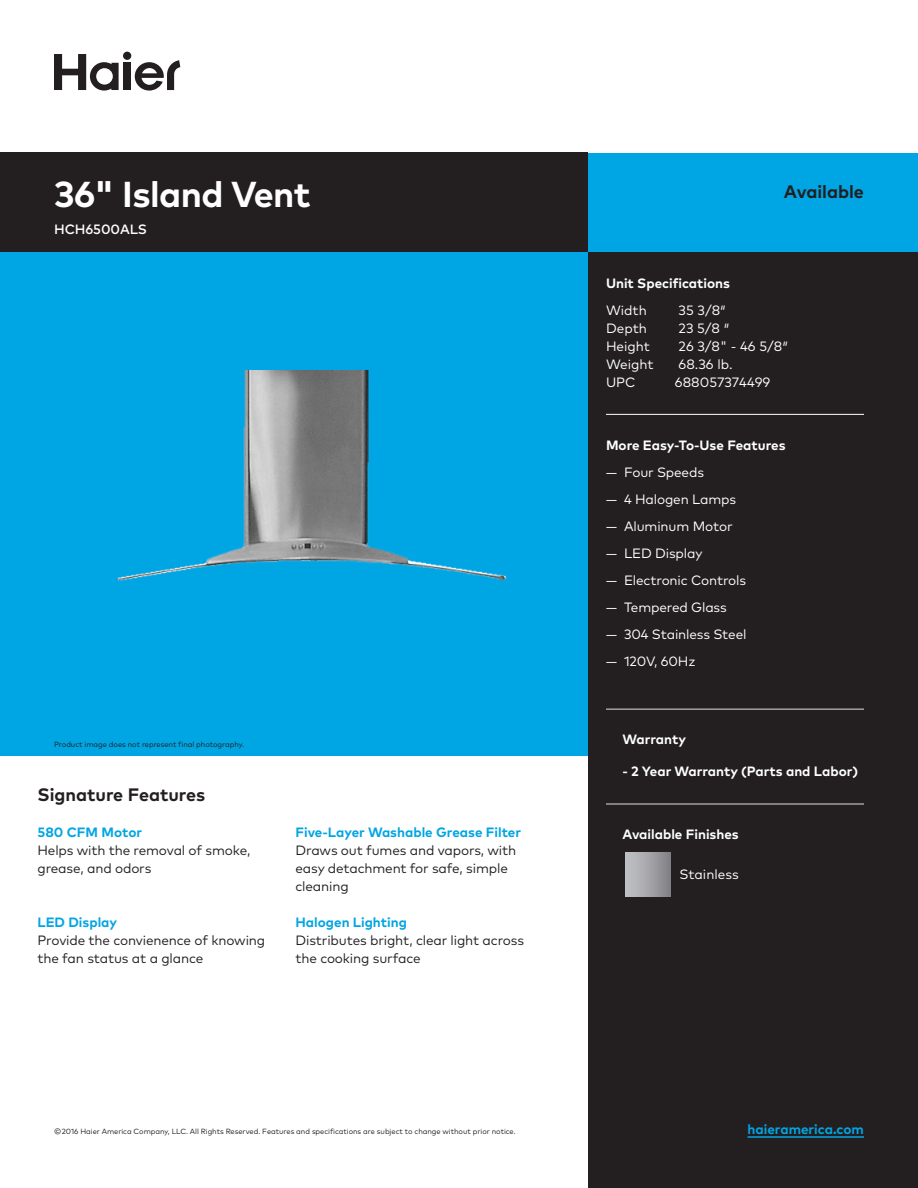
<style>
.page{position:relative;width:918px;height:1188px;background:#fff}
.page>*{position:absolute;margin:0;border:0;box-sizing:border-box;transform-origin:0 0}
.Headline__Product_Na{font:700 36px "Mark OT";letter-spacing:-.015em;color:#fff}
.Headline__Signature{font:700 18px "Mark OT";color:#231f20}
.Paragraph__Main{font:13.5px/18px "Mark OT";letter-spacing:-.01em;color:#231f20}
.Header__Right_Rail{font:13.5px "Mark OT";letter-spacing:-.01em;color:#fff}
.Header__Right_Rail-2{font:700 13.5px "Mark OT";color:#fff}
.Subhead__Signature_F{font:700 13.5px "Mark OT";color:#00a5e3}
.SKU__Front{font:500 13.5px "Mark OT";letter-spacing:-.005em;color:#fff}
.t1{font:7.5px "Mark OT";letter-spacing:-.005em;color:#231f20}
</style>
<div class="page">
<div style="left:0;top:153px;width:918px;height:603px;background:#00a5e3"></div>
<div style="left:588px;top:252px;width:330px;height:936px;background:#231f20"></div>
<div style="left:0;top:153px;width:588px;height:99px;background:#231f20"></div>
<div style="left:123px;top:63px;width:8px;height:27px;background:#231f20"></div>
<div style="left:123px;top:52px;width:8px;height:8px;background:#231f20;border-radius:50%"></div>
<svg style="left:54px;top:54px;width:65px;height:37px"></svg>
<svg style="left:135px;top:60px;width:45px;height:31px"></svg>
<hr style="left:748px;top:1136px;width:116px;height:2px;background:#00a5e3">
<hr style="left:606px;top:414px;width:258px;height:1px;background:#fff">
<hr style="left:606px;top:804px;width:258px;height:1px;background:#e0e0e0">
<hr style="left:606px;top:709px;width:258px;height:1px;background:#e0e0e0">
<div style="left:626px;top:852px;width:44px;height:45px;background:linear-gradient(to right,#c4c5c8,#87868a)"></div>
<img style="left:117px;top:370px;width:390px;height:211px">
<p class="Headline__Product_Na" style="left:54px;top:171px;width:258px">36" Island Vent</p>
<p class="SKU__Front" style="left:54px;top:221px;width:95px">HCH6500ALS</p>
<p class="t1" style="left:54px;top:740px;width:192px">Product image does not represent final photography.</p>
<p class="Headline__Signature" style="left:38px;top:783px;width:169px">Signature Features</p>
<p class="Subhead__Signature_F" style="left:38px;top:823px;width:106px">580 CFM Motor</p>
<p class="Paragraph__Main" style="left:38px;top:841px;width:214px">Helps with the removal of smoke, grease, and odors</p>
<p class="Subhead__Signature_F" style="left:38px;top:913px;width:81px">LED Display</p>
<p class="Paragraph__Main" style="left:38px;top:931px;width:229px">Provide the convienence of knowing the fan status at a glance</p>
<p class="Subhead__Signature_F" style="left:296px;top:823px;width:227px">Five-Layer Washable Grease Filter</p>
<p class="Paragraph__Main" style="left:296px;top:841px;width:222px">Draws out fumes and vapors, with easy detachment for safe, simple cleaning</p>
<p class="Subhead__Signature_F" style="left:296px;top:913px;width:113px">Halogen Lighting</p>
<p class="Paragraph__Main" style="left:296px;top:931px;width:230px">Distributes bright, clear light across the cooking surface</p>
<p class="Headline__Signature" style="left:784px;top:180px;width:82px">Available</p>
<p class="Header__Right_Rail-2" style="left:606px;top:274px;width:126px">Unit Specifications</p>
<p class="Header__Right_Rail" style="left:606px;top:302px;width:42px">Width</p>
<p class="Header__Right_Rail" style="left:679px;top:302px;width:49px">35 3/8″</p>
<p class="Header__Right_Rail" style="left:606px;top:320px;width:42px">Depth</p>
<p class="Header__Right_Rail" style="left:679px;top:320px;width:52px">23 5/8 ″</p>
<p class="Header__Right_Rail" style="left:606px;top:338px;width:46px">Height</p>
<p class="Header__Right_Rail" style="left:679px;top:338px;width:111px">26 3/8" - 46 5/8″</p>
<p class="Header__Right_Rail" style="left:606px;top:356px;width:49px">Weight</p>
<p class="Header__Right_Rail" style="left:679px;top:356px;width:55px">68.36 lb.</p>
<p class="Header__Right_Rail" style="left:606px;top:374px;width:31px">UPC</p>
<p class="Header__Right_Rail" style="left:675px;top:374px;width:97px">688057374499</p>
<p class="Header__Right_Rail-2" style="left:606px;top:436px;width:181px">More Easy-To-Use Features</p>
<p class="Header__Right_Rail" style="left:606px;top:464px;width:100px">— Four Speeds</p>
<p class="Header__Right_Rail" style="left:606px;top:491px;width:132px">— 4 Halogen Lamps</p>
<p class="Header__Right_Rail" style="left:606px;top:518px;width:128px">— Aluminum Motor</p>
<p class="Header__Right_Rail" style="left:606px;top:545px;width:98px">— LED Display</p>
<p class="Header__Right_Rail" style="left:606px;top:572px;width:142px">— Electronic Controls</p>
<p class="Header__Right_Rail" style="left:606px;top:599px;width:122px">— Tempered Glass</p>
<p class="Header__Right_Rail" style="left:606px;top:626px;width:142px">— 304 Stainless Steel</p>
<p class="Header__Right_Rail" style="left:606px;top:653px;width:91px">— 120V, 60Hz</p>
<p class="Header__Right_Rail-2" style="left:622px;top:731px;width:65px">Warranty</p>
<p class="Header__Right_Rail-2" style="left:622px;top:762px;width:237px">- 2 Year Warranty (Parts and Labor)</p>
<p class="Header__Right_Rail-2" style="left:622px;top:825px;width:118px">Available Finishes</p>
<p class="Header__Right_Rail" style="left:680px;top:866px;width:61px">Stainless</p>
<p class="t1" style="left:54px;top:1127px;width:463px">© 2016 Haier America Company, LLC. All Rights Reserved. Features and specifications are subject to change without prior notice.</p>
<p class="Subhead__Signature_F" style="left:748px;top:1120px;width:118px">haieramerica.com</p>
</div>
